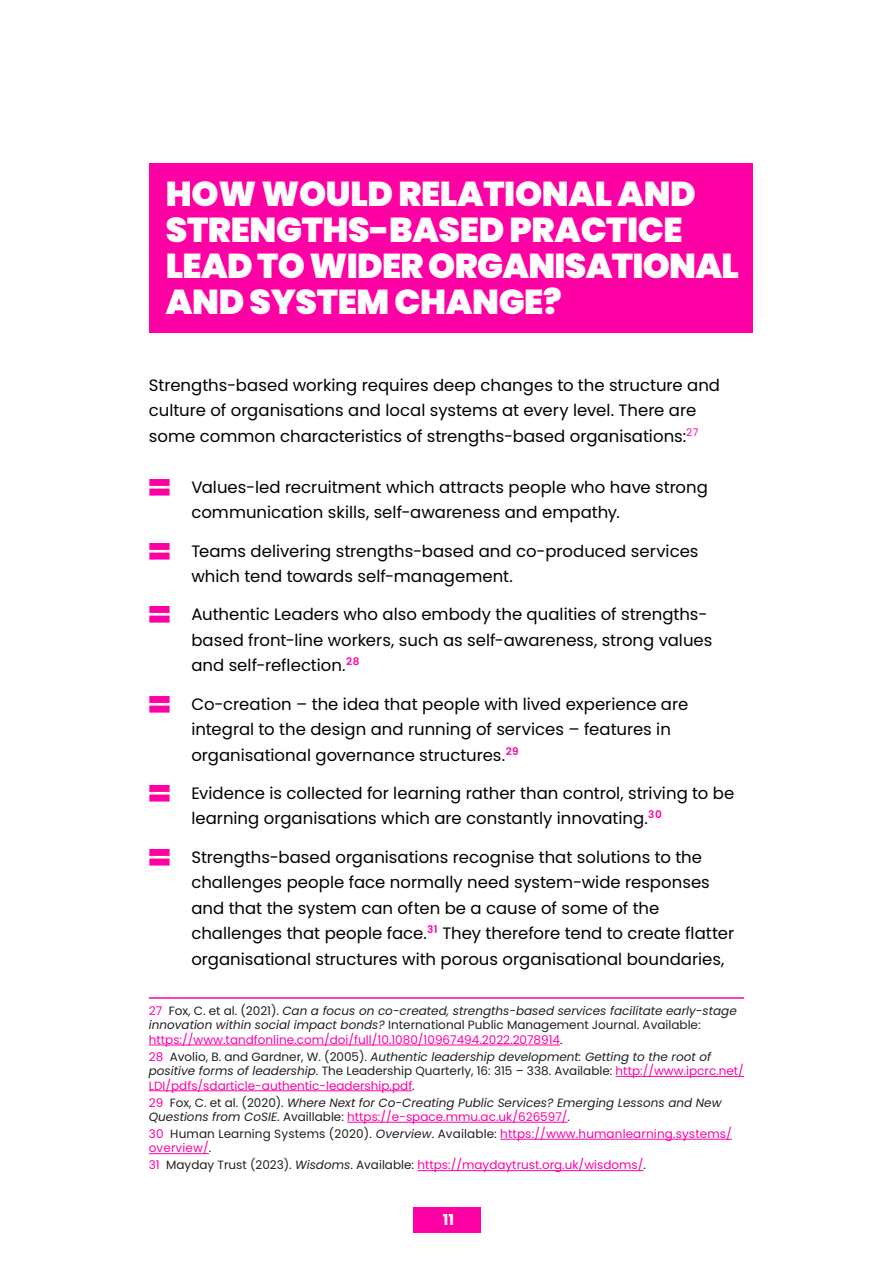
<style>
.page{position:relative;width:893px;height:1263px;background:#fff}
.page>*{position:absolute;margin:0;border:0;box-sizing:border-box;transform-origin:0 0}
.Chapter_Headings{font:900 34.5px/36px "Poppins";letter-spacing:-.01em;color:#fff}
.MAIN_TEXT{font:16.5px/25.5px "Poppins";color:#000}
.t1{font:700 15px "Poppins";color:#fff}
.Footnotes{font:italic 12px/14.4px "Poppins";color:#231f20}
.Footnotes-2{font:12px/14.4px "Poppins";color:#231f20}
.Footnotes-3{font:12px/14.4px "Poppins";letter-spacing:.01em;color:#ff00a5}
.s1{font-weight:900;font-size:34.5px;color:#ff00a5}
.s2{font-style:normal;color:#ff00a5}
.s3{font-style:normal}
.s4{color:#ff00a5}
.s5{font-style:italic}
.s6{color:#231f20}
.s7{font-style:italic;color:#231f20}
</style>
<div class="page">
<div style="left:413px;top:1207px;width:68px;height:26px;background:#ff00a5"></div>
<div style="left:149px;top:164px;width:604px;height:169px;background:#ff00a5"></div>
<hr style="left:149px;top:997px;width:595px;height:2px;background:#ff00a5">
<hr style="left:149px;top:1045px;width:411px;height:1px;background:#ff00a5">
<hr style="left:616px;top:1076px;width:128px;height:1px;background:#ff00a5">
<hr style="left:149px;top:1090px;width:263px;height:1px;background:#ff00a5">
<hr style="left:347px;top:1122px;width:221px;height:1px;background:#ff00a5">
<hr style="left:500px;top:1139px;width:232px;height:1px;background:#ff00a5">
<hr style="left:149px;top:1153px;width:60px;height:1px;background:#ff00a5">
<hr style="left:417px;top:1170px;width:227px;height:1px;background:#ff00a5">
<p class="Chapter_Headings" style="left:166px;top:176px;width:575px">HOW WOULD RELATIONAL AND<br>STRENGTHS-BASED PRACTICE<br>LEAD TO WIDER ORGANISATIONAL<br>AND SYSTEM CHANGE?</p>
<p class="MAIN_TEXT" style="left:149px;top:372px;width:573px">Strengths-based working requires deep changes to the structure and culture of organisations and local systems at every level. There are some common characteristics of strengths-based organisations:<sup>27</sup></p>
<p class="MAIN_TEXT" style="left:191px;top:474px;width:518px;text-indent:-43px"><span class="s1">=</span> Values-led recruitment which attracts people who have strong communication skills, self-awareness and empathy.</p>
<p class="MAIN_TEXT" style="left:191px;top:538px;width:509px;text-indent:-43px"><span class="s1">=</span> Teams delivering strengths-based and co-produced services which tend towards self-management.</p>
<p class="MAIN_TEXT" style="left:191px;top:602px;width:523px;text-indent:-43px"><span class="s1">=</span> Authentic Leaders who also embody the qualities of strengths&shy;based front-line workers, such as self-awareness, strong values and self-reflection.<sup>28</sup></p>
<p class="MAIN_TEXT" style="left:191px;top:691px;width:498px;text-indent:-43px"><span class="s1">=</span> Co-creation – the idea that people with lived experience are integral to the design and running of services – features in organisational governance structures.<sup>29</sup></p>
<p class="MAIN_TEXT" style="left:191px;top:780px;width:544px;text-indent:-43px"><span class="s1">=</span> Evidence is collected for learning rather than control, striving to be learning organisations which are constantly innovating.<sup>30</sup></p>
<p class="MAIN_TEXT" style="left:191px;top:844px;width:544px;text-indent:-43px"><span class="s1">=</span> Strengths-based organisations recognise that solutions to the challenges people face normally need system-wide responses and that the system can often be a cause of some of the challenges that people face.<sup>31</sup> They therefore tend to create flatter organisational structures with porous organisational boundaries,</p>
<p class="Footnotes" style="left:149px;top:1004px;width:589px"><span class="s2">27</span> <span class="s3">Fox, C. et al. (2021).</span> Can a focus on co-created, strengths-based services facilitate early-stage innovation within social impact bonds? <span class="s3">International Public Management Journal. Available: </span><span class="s2">https://www.tandfonline.com/doi/full/10.1080/10967494.2022.2078914</span><span class="s3">.</span></p>
<p class="Footnotes-2" style="left:149px;top:1049px;width:597px"><span class="s4">28</span> Avolio, B. and Gardner, W. (2005). <span class="s5">Authentic leadership development: Getting to the root of positive forms of leadership</span>. The Leadership Quarterly, 16: 315 – 338. Available: <span class="s4">http://www.ipcrc.net/<br>LDI/pdfs/sdarticle-authentic-leadership.pdf</span>.</p>
<p class="Footnotes" style="left:149px;top:1095px;width:574px"><span class="s2">29</span> <span class="s3">Fox, C. et al. (2020).</span> Where Next for Co-Creating Public Services? Emerging Lessons and New<br>Questions from CoSIE<span class="s3">. Availlable:</span> <span class="s2">https://e-space.mmu.ac.uk/626597/</span><span class="s3">.</span></p>
<p class="Footnotes-3" style="left:149px;top:1127px;width:585px">30 <span class="s6">Human Learning Systems (2020).</span> <span class="s7">Overview</span><span class="s6">. Available:</span> https://www.humanlearning.systems/ overview/<span class="s6">.</span></p>
<p class="Footnotes-3" style="left:149px;top:1158px;width:499px">31 <span class="s6">Mayday Trust (2023).</span> <span class="s7">Wisdoms</span><span class="s6">. Available:</span> https://maydaytrust.org.uk/wisdoms/<span class="s6">.</span></p>
<p class="t1" style="left:443px;top:1211px;width:13px">11</p>
</div>
